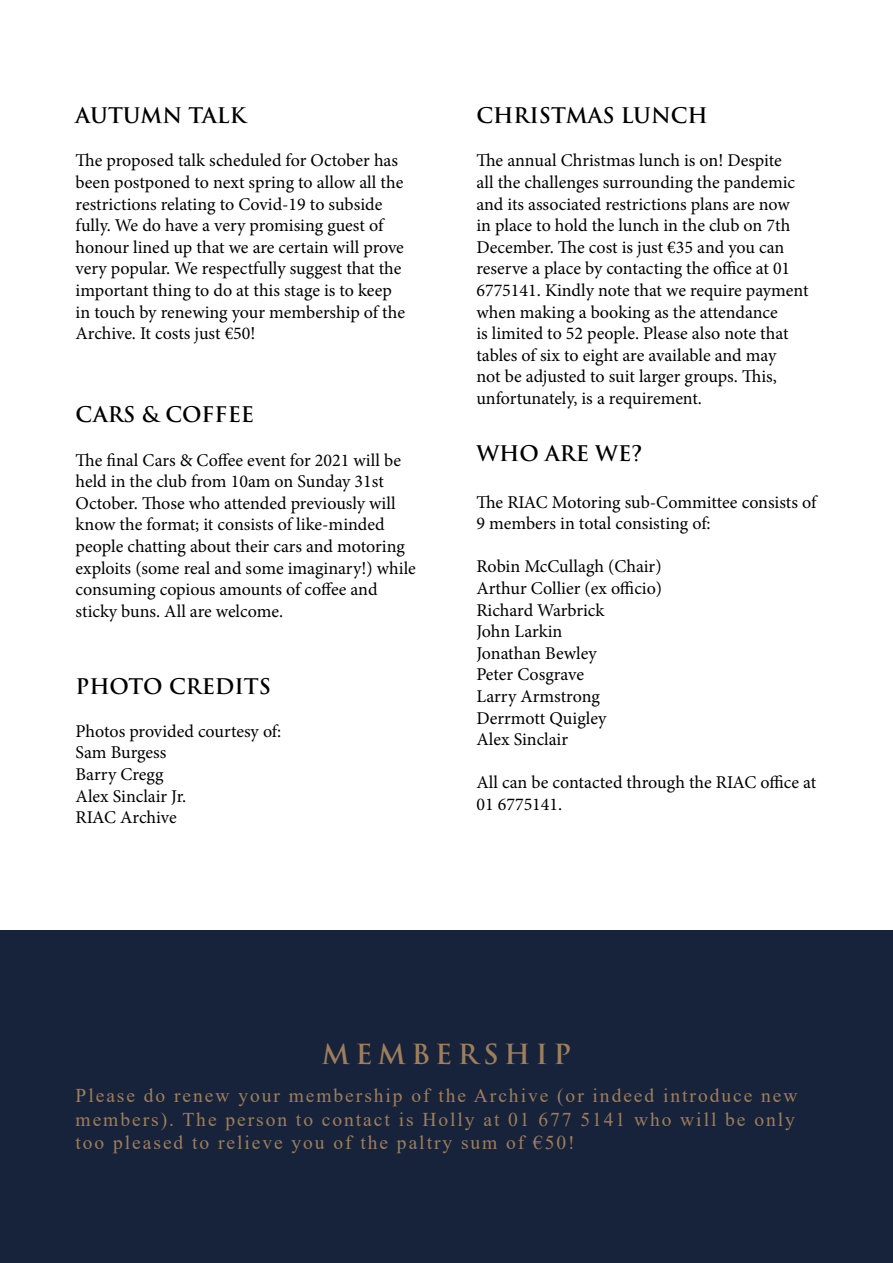
<style>
.page{position:relative;width:893px;height:1263px;background:#fff}
.page>*{position:absolute;margin:0;border:0;box-sizing:border-box;transform-origin:0 0}
.t1{font:700 27px "Trajan Pro";letter-spacing:.2em;color:#9e7e5c}
.t2{font:700 21px "Trajan Pro";color:#000}
.t3{font:19.5px/23.4px "Times New Roman";letter-spacing:.1em;color:#9e7e5c}
.t4{font:18px/21.6px "Minion Pro";letter-spacing:-.005em;color:#000}
</style>
<div class="page">
<div style="left:0;top:930px;width:893px;height:333px;background:#17233a"></div>
<p class="t2" style="left:76px;top:103px;width:172px">AUTUMN TALK</p>
<p class="t4" style="left:76px;top:150px;width:331px">The proposed talk scheduled for October has been postponed to next spring to allow all the restrictions relating to Covid-19 to subside fully. We do have a very promising guest of honour lined up that we are certain will prove very popular. We respectfully suggest that the important thing to do at this stage is to keep in touch by renewing your membership of the Archive. It costs just €50!</p>
<p class="t2" style="left:476px;top:103px;width:233px">CHRISTMAS LUNCH</p>
<p class="t4" style="left:476px;top:150px;width:334px">The annual Christmas lunch is on! Despite<br>all the challenges surrounding the pandemic and its associated restrictions plans are now in place to hold the lunch in the club on 7th December. The cost is just €35 and you can reserve a place by contacting the office at 01<br>6775141. Kindly note that we require payment when making a booking as the attendance<br>is limited to 52 people. Please also note that tables of six to eight are available and may<br>not be adjusted to suit larger groups. This, unfortunately, is a requirement.</p>
<p class="t2" style="left:76px;top:402px;width:180px">CARS &amp; COFFEE</p>
<p class="t4" style="left:76px;top:449px;width:342px">The final Cars &amp; Coffee event for 2021 will be held in the club from 10am on Sunday 31st October. Those who attended previously will know the format; it consists of like-minded people chatting about their cars and motoring exploits (some real and some imaginary!) while consuming copious amounts of coffee and sticky buns. All are welcome.</p>
<p class="t2" style="left:476px;top:440px;width:168px">WHO ARE WE?</p>
<p class="t4" style="left:476px;top:491px;width:341px">The RIAC Motoring sub-Committee consists of<br>9 members in total consisting of:</p>
<p class="t4" style="left:476px;top:556px;width:187px">Robin McCullagh (Chair)<br>Arthur Collier (ex officio)<br>Richard Warbrick<br>John Larkin<br>Jonathan Bewley<br>Peter Cosgrave<br>Larry Armstrong<br>Derrmott Quigley<br>Alex Sinclair</p>
<p class="t4" style="left:476px;top:772px;width:341px">All can be contacted through the RIAC office at<br>01 6775141.</p>
<p class="t2" style="left:76px;top:673px;width:197px">PHOTO CREDITS</p>
<p class="t4" style="left:76px;top:720px;width:207px">Photos provided courtesy of:<br>Sam Burgess<br>Barry Cregg<br>Alex Sinclair Jr.<br>RIAC Archive</p>
<h1 class="t1" style="left:322px;top:1038px;width:251px">MEMBERSHIP</h1>
<p class="t3" style="left:76px;top:1083px;width:723px">Please do renew your membership of the Archive (or indeed introduce new members). The person to contact is Holly at 01 677 5141 who will be only too pleased to relieve you of the paltry sum of €50!</p>
</div>
